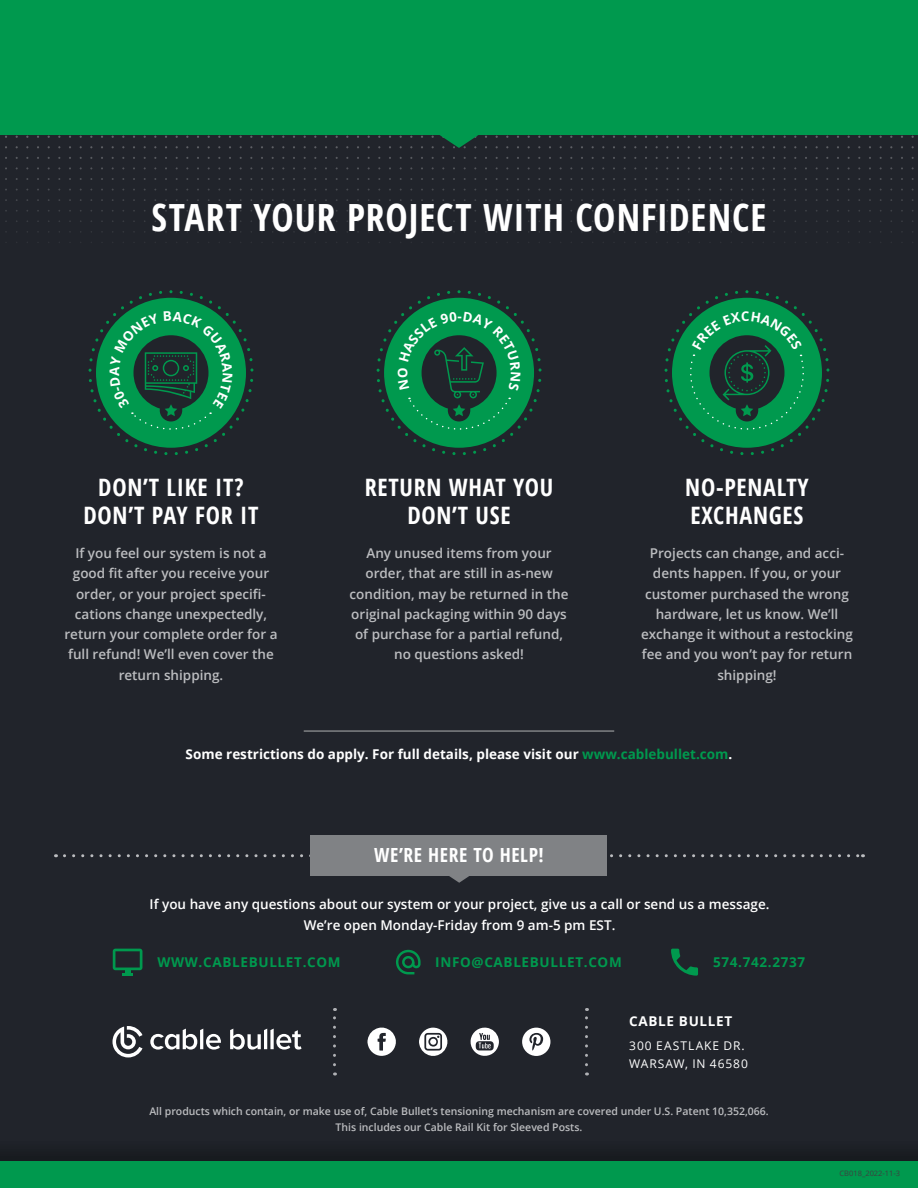
<style>
.page{position:relative;width:918px;height:1188px;background:#fff}
.page>*{position:absolute;margin:0;border:0;box-sizing:border-box;transform-origin:0 0}
.info{font:700 condensed 37.5px "Open Sans";letter-spacing:.025em;color:#fff}
.t1{font:700 condensed 24px/28.8px "Open Sans";letter-spacing:.03em;color:#fff;text-align:center}
.t2{font:700 condensed 19.5px "Open Sans";letter-spacing:.03em;color:#fff}
.t3{font:600 13.5px/20.2px "Open Sans";color:#bcbdc0;text-align:center}
.t4{font:600 13.5px/21px "Open Sans";color:#fff;text-align:center}
.callout{font:700 13.5px "Open Sans";color:#fff}
.callout-2{font:700 13.5px "Open Sans";letter-spacing:.05em;color:#00994e}
.callout-3{font:700 13.5px "Open Sans";letter-spacing:.05em;color:#fff}
.info-2{font:12px/18px "Open Sans";letter-spacing:.08em;color:#fff}
.t5{font:600 10.5px/15.8px "Open Sans";color:#bcbdc0;text-align:center}
.t6{font:7.5px "Open Sans";color:#3e3e3f}
.s1{color:#00994e}
</style>
<div class="page">
<div style="left:0;top:1161px;width:918px;height:27px;background:#00994e"></div>
<div style="left:0;top:0;width:918px;height:1161px;background:#21242b"></div>
<div style="left:0;top:0;width:918px;height:135px;background:#00994e"></div>
<div style="left:0;top:1141px;width:918px;height:20px;background:#1a1e23"></div>
<svg style="left:671px;top:949px;width:27px;height:27px"></svg>
<svg style="left:396px;top:949px;width:25px;height:26px"></svg>
<svg style="left:113px;top:949px;width:29px;height:27px"></svg>
<svg style="left:64px;top:854px;width:794px;height:3px"></svg>
<div style="left:310px;top:836px;width:298px;height:40px;background:#808285"></div>
<svg style="left:449px;top:876px;width:20px;height:7px"></svg>
<svg style="left:150px;top:1029px;width:71px;height:21px"></svg>
<svg style="left:230px;top:1029px;width:72px;height:21px"></svg>
<svg style="left:112px;top:1026px;width:30px;height:31px"></svg>
<svg style="left:333px;top:1008px;width:3px;height:57px"></svg>
<svg style="left:585px;top:1008px;width:3px;height:57px"></svg>
<svg style="left:368px;top:1028px;width:28px;height:28px"></svg>
<svg style="left:419px;top:1028px;width:28px;height:28px"></svg>
<svg style="left:471px;top:1028px;width:28px;height:28px"></svg>
<svg style="left:522px;top:1028px;width:28px;height:28px"></svg>
<hr style="left:304px;top:730px;width:310px;height:2px;background:#808285">
<svg style="left:432px;top:135px;width:46px;height:13px"></svg>
<svg style="left:89px;top:290px;width:164px;height:165px"></svg>
<div style="left:148px;top:311px;width:66px;height:26px;background:#00994e"></div>
<div style="left:210px;top:332px;width:22px;height:82px;background:#00994e"></div>
<svg style="left:377px;top:290px;width:165px;height:165px"></svg>
<div style="left:440px;top:311px;width:65px;height:27px;background:#00994e"></div>
<svg style="left:499px;top:334px;width:21px;height:57px"></svg>
<svg style="left:665px;top:290px;width:164px;height:165px"></svg>
<div style="left:723px;top:311px;width:68px;height:26px;background:#00994e"></div>
<svg style="left:786px;top:333px;width:16px;height:23px"></svg>
<p class="info" style="left:151px;top:191px;width:617px">START YOUR PROJECT WITH CONFIDENCE</p>
<p class="t1" style="left:84px;top:472px;width:176px">DON’T LIKE IT?<br>DON’T PAY FOR IT</p>
<p class="t3" style="left:64px;top:543px;width:215px">If you feel our system is not a good fit after you receive your order, or your project specifi&shy;cations change unexpectedly, return your complete order for a full refund! We’ll even cover the return shipping.</p>
<p class="t1" style="left:365px;top:472px;width:190px">RETURN WHAT YOU<br>DON’T USE</p>
<p class="t3" style="left:350px;top:543px;width:220px">Any unused items from your order, that are still in as-new condition, may be returned in the original packaging within 90 days of purchase for a partial refund, no questions asked!</p>
<p class="t1" style="left:685px;top:472px;width:125px;text-align:left">NO-PENALTY<br>EXCHANGES</p>
<p class="t3" style="left:641px;top:543px;width:213px">Projects can change, and acci&shy;dents happen. If you, or your customer purchased the wrong hardware, let us know. We’ll exchange it without a restocking fee and you won’t pay for return shipping!</p>
<p class="callout" style="left:186px;top:744px;width:548px">Some restrictions do apply. For full details, please visit our <span class="s1">www.cablebullet.com</span>.</p>
<p class="t2" style="left:374px;top:842px;width:171px">WE’RE HERE TO HELP!</p>
<p class="t4" style="left:150px;top:893px;width:621px">If you have any questions about our system or your project, give us a call or send us a message.<br>We’re open Monday-Friday from 9 am-5 pm EST.</p>
<p class="callout-2" style="left:157px;top:953px;width:185px">WWW.CABLEBULLET.COM</p>
<p class="callout-2" style="left:435px;top:953px;width:188px">INFO@CABLEBULLET.COM</p>
<p class="callout-2" style="left:713px;top:953px;width:94px">574.742.2737</p>
<p class="callout-3" style="left:629px;top:1011px;width:105px">CABLE BULLET</p>
<p class="info-2" style="left:629px;top:1037px;width:120px">300 EASTLAKE DR.<br>WARSAW, IN 46580</p>
<p class="t5" style="left:149px;top:1103px;width:621px">All products which contain, or make use of, Cable Bullet’s tensioning mechanism are covered under U.S. Patent 10,352,066.<br>This includes our Cable Rail Kit for Sleeved Posts.</p>
<p class="t6" style="left:840px;top:1169px;width:62px">CB018_2022-11-3</p>
</div>
